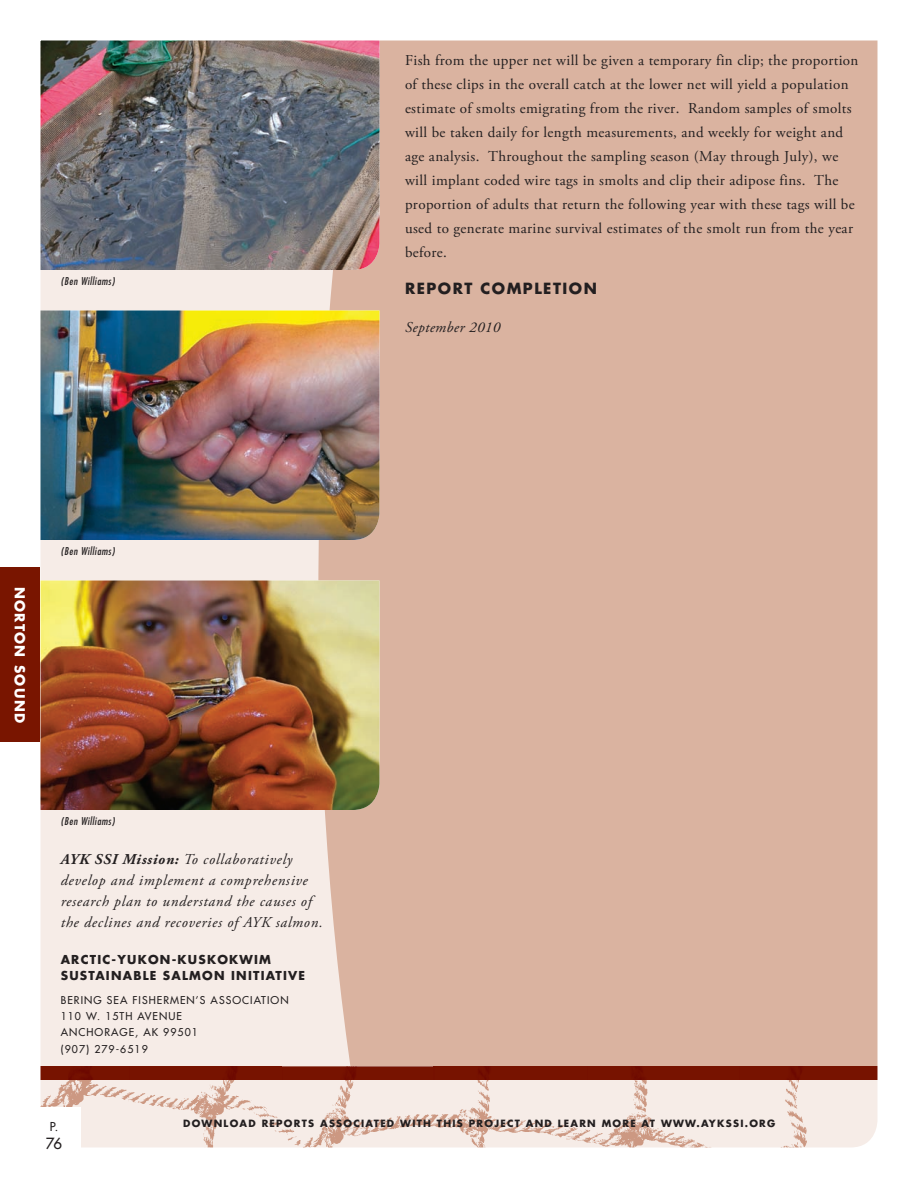
<style>
.page{position:relative;width:918px;height:1188px;background:#fff}
.page>*{position:absolute;margin:0;border:0;box-sizing:border-box;transform-origin:0 0}
.t1{font:15px/24px "Adobe Garamond Pro";letter-spacing:.025em;color:#231f20}
.t2{font:italic 15px/21px "Adobe Garamond Pro";letter-spacing:.05em;color:#231f20}
.t3{font:700 15px "Futura Std";letter-spacing:.1em;color:#231f20}
.t4{font:italic 15px "Adobe Garamond Pro";letter-spacing:.025em;color:#231f20}
.t5{font:500 15px "Futura Std";color:#231f20}
.t6{font:700 13.5px "Futura Std";letter-spacing:.1em;color:#fff}
.t7{font:700 12px/16.5px "Futura Std";letter-spacing:.1em;color:#231f20}
.t8{font:500 12px "Futura Std";color:#231f20}
.t9{font:500 10.5px/16.5px "Futura Std";letter-spacing:.1em;color:#231f20}
.t10{font:italic condensed 10.5px "Futura Std";letter-spacing:.05em;color:#231f20}
.t11{font:700 9.75px "Futura Std";letter-spacing:.13em;color:#231f20}
.s1{font-weight:700}
</style>
<div class="page">
<img style="left:40px;top:40px;width:838px;height:1108px">
<div style="left:0;top:567px;width:40px;height:175px;background:#791500"></div>
<p class="t10" style="left:61px;top:275px;width:55px">(Ben Williams)</p>
<p class="t1" style="left:405px;top:49px;width:455px">Fish from the upper net will be given a temporary fin clip; the proportion of these clips in the overall catch at the lower net will yield a population estimate of smolts emigrating from the river. Random samples of smolts will be taken daily for length measurements, and weekly for weight and age analysis. Throughout the sampling season (May through July), we will implant coded wire tags in smolts and clip their adipose fins. The proportion of adults that return the following year with these tags will be used to generate marine survival estimates of the smolt run from the year before.</p>
<p class="t3" style="left:405px;top:279px;width:193px">REPORT COMPLETION</p>
<p class="t4" style="left:405px;top:318px;width:97px">September 2010</p>
<p class="t6" style="left:29px;top:587px;width:138px;rotate:90deg">NORTON SOUND</p>
<p class="t10" style="left:61px;top:545px;width:55px">(Ben Williams)</p>
<p class="t10" style="left:61px;top:815px;width:55px">(Ben Williams)</p>
<p class="t2" style="left:61px;top:849px;width:264px"><span class="s1">AYK SSI Mission:</span> To collaboratively develop and implement a comprehensive research plan to understand the causes of the declines and recoveries of AYK salmon.</p>
<p class="t7" style="left:61px;top:951px;width:246px">ARCTIC-YUKON-KUSKOKWIM<br>SUSTAINABLE SALMON INITIATIVE</p>
<p class="t9" style="left:61px;top:991px;width:229px">BERING SEA FISHERMEN’S ASSOCIATION<br>110 W. 15TH AVENUE<br>ANCHORAGE, AK 99501<br>(907) 279-6519</p>
<p class="t8" style="left:50px;top:1119px;width:10px">P.</p>
<p class="t5" style="left:46px;top:1134px;width:18px">76</p>
<p class="t11" style="left:183px;top:1117px;width:594px">DOWNLOAD REPORTS ASSOCIATED WITH THIS PROJECT AND LEARN MORE AT WWW.AYKSSI.ORG</p>
</div>
